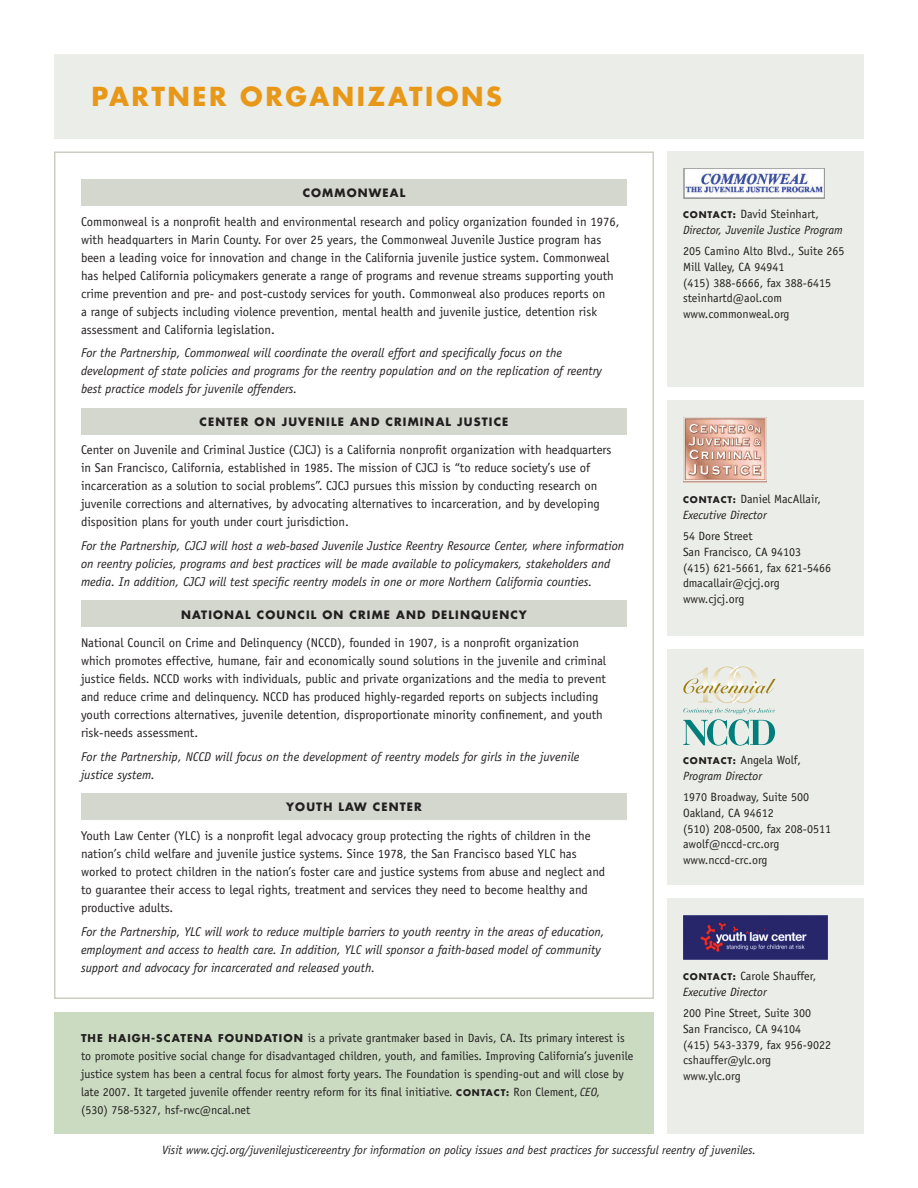
<style>
.page{position:relative;width:918px;height:1188px;background:#fff}
.page>*{position:absolute;margin:0;border:0;box-sizing:border-box;transform-origin:0 0}
.t1{font:700 25.5px "Futura";letter-spacing:.1em;color:#e89818}
.t2{font:12.75px/18px "Officina Sans";color:#231f20}
.t3{font:italic 12.75px/18px "Officina Sans";color:#231f20}
.t4{font:12px/15.8px "Officina Sans";color:#231f20}
.t5{font:italic 12px/15.8px "Officina Sans";color:#231f20}
.t6{font:700 11.25px "Futura";letter-spacing:.1em;color:#231f20}
.s1{font-family:"Futura";font-weight:700;font-size:10.5px}
.s2{font-family:"Futura";font-weight:700;font-size:9px}
.s3{font-style:italic}
.s4{font-family:"Futura";font-weight:700;font-style:normal;font-size:9px}
.s5{font-style:normal}
</style>
<div class="page">
<div style="left:81px;top:179px;width:546px;height:27px;background:#d4d7ce"></div>
<div style="left:81px;top:408px;width:546px;height:26px;background:#d4d7ce"></div>
<div style="left:81px;top:600px;width:546px;height:27px;background:#d4d7ce"></div>
<div style="left:81px;top:794px;width:546px;height:26px;background:#d4d7ce"></div>
<div style="left:668px;top:899px;width:196px;height:235px;background:#ebede8"></div>
<div style="left:668px;top:650px;width:196px;height:235px;background:#ebede8"></div>
<div style="left:668px;top:401px;width:196px;height:235px;background:#ebede8"></div>
<div style="left:668px;top:152px;width:196px;height:235px;background:#ebede8"></div>
<div style="left:54px;top:54px;width:810px;height:85px;background:#ebede8"></div>
<div style="left:54px;top:1012px;width:600px;height:122px;background:#cbdbc2"></div>
<img style="left:683px;top:417px;width:84px;height:65px">
<img style="left:683px;top:168px;width:141px;height:31px">
<svg style="left:683px;top:666px;width:93px;height:80px"></svg>
<img style="left:683px;top:915px;width:145px;height:44px">
<h1 class="t1" style="left:92px;top:79px;width:412px">PARTNER ORGANIZATIONS</h1>
<p class="t6" style="left:303px;top:185px;width:104px">COMMONWEAL</p>
<p class="t2" style="left:81px;top:212px;width:540px">Commonweal is a nonprofit health and environmental research and policy organization founded in 1976, with headquarters in Marin County. For over 25 years, the Commonweal Juvenile Justice program has been a leading voice for innovation and change in the California juvenile justice system. Commonweal has helped California policymakers generate a range of programs and revenue streams supporting youth crime prevention and pre- and post-custody services for youth. Commonweal also produces reports on<br>a range of subjects including violence prevention, mental health and juvenile justice, detention risk assessment and California legislation.</p>
<p class="t3" style="left:81px;top:344px;width:523px">For the Partnership, Commonweal will coordinate the overall effort and specifically focus on the development of state policies and programs for the reentry population and on the replication of reentry best practice models for juvenile offenders.</p>
<p class="t6" style="left:200px;top:414px;width:310px">CENTER ON JUVENILE AND CRIMINAL JUSTICE</p>
<p class="t2" style="left:81px;top:441px;width:532px">Center on Juvenile and Criminal Justice (CJCJ) is a California nonprofit organization with headquarters in San Francisco, California, established in 1985. The mission of CJCJ is “to reduce society’s use of incarceration as a solution to social problems”. CJCJ pursues this mission by conducting research on juvenile corrections and alternatives, by advocating alternatives to incarceration, and by developing disposition plans for youth under court jurisdiction.</p>
<p class="t3" style="left:81px;top:537px;width:545px">For the Partnership, CJCJ will host a web-based Juvenile Justice Reentry Resource Center, where information on reentry policies, programs and best practices will be made available to policymakers, stakeholders and media. In addition, CJCJ will test specific reentry models in one or more Northern California counties.</p>
<p class="t6" style="left:181px;top:607px;width:347px">NATIONAL COUNCIL ON CRIME AND DELINQUENCY</p>
<p class="t2" style="left:81px;top:634px;width:527px">National Council on Crime and Delinquency (NCCD), founded in 1907, is a nonprofit organization which promotes effective, humane, fair and economically sound solutions in the juvenile and criminal justice fields. NCCD works with individuals, public and private organizations and the media to prevent and reduce crime and delinquency. NCCD has produced highly-regarded reports on subjects including youth corrections alternatives, juvenile detention, disproportionate minority confinement, and youth risk-needs assessment.</p>
<p class="t3" style="left:81px;top:747px;width:500px">For the Partnership, NCCD will focus on the development of reentry models for girls in the juvenile justice system.</p>
<p class="t6" style="left:286px;top:800px;width:137px">YOUTH LAW CENTER</p>
<p class="t2" style="left:81px;top:827px;width:526px">Youth Law Center (YLC) is a nonprofit legal advocacy group protecting the rights of children in the nation’s child welfare and juvenile justice systems. Since 1978, the San Francisco based YLC has worked to protect children in the nation’s foster care and justice systems from abuse and neglect and to guarantee their access to legal rights, treatment and services they need to become healthy and productive adults.</p>
<p class="t3" style="left:81px;top:922px;width:525px">For the Partnership, YLC will work to reduce multiple barriers to youth reentry in the areas of education, employment and access to health care. In addition, YLC will sponsor a faith-based model of community support and advocacy for incarcerated and released youth.</p>
<p class="t4" style="left:81px;top:1029px;width:554px;line-height:18px"><span class="s1">THE HAIGH-SCATENA FOUNDATION</span> is a private grantmaker based in Davis, CA. Its primary interest is to promote positive social change for disadvantaged children, youth, and families. Improving California’s juvenile justice system has been a central focus for almost forty years. The Foundation is spending-out and will close by late 2007. It targeted juvenile offender reentry reform for its final initiative. <span class="s2">CONTACT:</span> Ron Clement, <span class="s3">CEO,<br></span>(530) 758-5327, hsf-rwc@ncal.net</p>
<p class="t5" style="left:683px;top:206px;width:161px"><span class="s4">CONTACT:</span> <span class="s5">David Steinhart,<br></span>Director, Juvenile Justice Program</p>
<p class="t4" style="left:683px;top:243px;width:163px">205 Camino Alto Blvd., Suite 265<br>Mill Valley, CA 94941<br>(415) 388-6666, fax 388-6415 steinhartd@aol.com www.commonweal.org</p>
<p class="t5" style="left:683px;top:491px;width:139px"><span class="s4">CONTACT:</span> <span class="s5">Daniel MacAllair,<br></span>Executive Director</p>
<p class="t4" style="left:683px;top:528px;width:149px">54 Dore Street<br>San Francisco, CA 94103 (415) 621-5661, fax 621-5466 dmacallair@cjcj.org www.cjcj.org</p>
<p class="t5" style="left:683px;top:752px;width:120px"><span class="s4">CONTACT:</span> <span class="s5">Angela Wolf,<br></span>Program Director</p>
<p class="t4" style="left:683px;top:789px;width:149px">1970 Broadway, Suite 500<br>Oakland, CA 94612<br>(510) 208-0500, fax 208-0511 awolf@nccd-crc.org www.nccd-crc.org</p>
<p class="t5" style="left:683px;top:968px;width:135px"><span class="s4">CONTACT:</span> <span class="s5">Carole Shauffer,<br></span>Executive Director</p>
<p class="t4" style="left:683px;top:1005px;width:149px">200 Pine Street, Suite 300<br>San Francisco, CA 94104 (415) 543-3379, fax 956-9022 cshauffer@ylc.org www.ylc.org</p>
<p class="t5" style="left:162px;top:1142px;width:595px">Visit www.cjcj.org/juvenilejusticereentry for information on policy issues and best practices for successful reentry of juveniles.</p>
</div>
